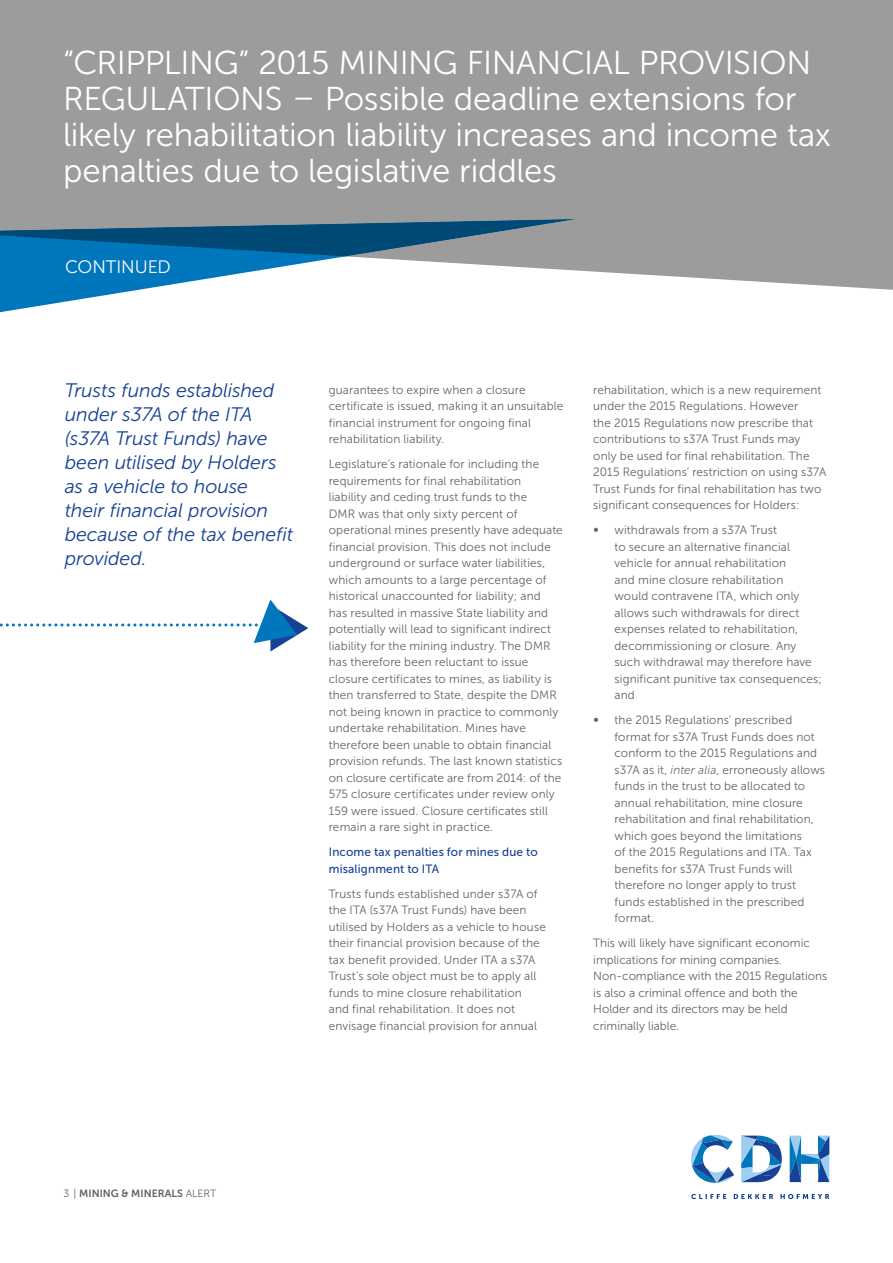
<style>
.page{position:relative;width:893px;height:1263px;background:#fff}
.page>*{position:absolute;margin:0;border:0;box-sizing:border-box;transform-origin:0 0}
.t1{font:33px/36px "Museo Sans 300";letter-spacing:-.01em;color:#fff}
.t2{font:italic 19.5px/24px "Museo Sans 300";letter-spacing:-.005em;color:#164194}
.t3{font:18px "Museo Sans 300";letter-spacing:-.005em;color:#fff}
.t4{font:12px/16.5px "Museo Sans 300";letter-spacing:.01em;color:#646363}
.t5{font:12px/16.5px "Museo Sans 500";letter-spacing:.015em;color:#164194}
.t6{font:10.5px "Museo Sans 700";color:#646363}
.s1{font-style:italic;color:#706f6f}
.s2{font-family:"Museo Sans 300"}
</style>
<div class="page">
<svg style="left:0;top:293px;width:119px;height:20px"></svg>
<svg style="left:0;top:0;width:892px;height:293px;background:#9da0a3"></svg>
<svg style="left:0;top:219px;width:576px;height:37px;background:#376e8f"></svg>
<svg style="left:789px;top:1136px;width:40px;height:46px"></svg>
<svg style="left:691px;top:1194px;width:138px;height:5px"></svg>
<svg style="left:691px;top:1135px;width:43px;height:48px"></svg>
<svg style="left:741px;top:1136px;width:40px;height:46px"></svg>
<svg style="left:0;top:600px;width:308px;height:52px"></svg>
<h1 class="t1" style="left:63px;top:49px;width:769px">“CRIPPLING” 2015 MINING FINANCIAL PROVISION REGULATIONS – Possible deadline extensions for likely rehabilitation liability increases and income tax penalties due to legislative riddles</h1>
<h3 class="t3" style="left:65px;top:260px;width:107px">CONTINUED</h3>
<h2 class="t2" style="left:65px;top:381px;width:230px">Trusts funds established under s37A of the ITA (s37A Trust Funds) have been utilised by Holders as a vehicle to house<br>their financial provision because of the tax benefit provided.</h2>
<p class="t4" style="left:329px;top:383px;width:236px">guarantees to expire when a closure certificate is issued, making it an unsuitable financial instrument for ongoing final rehabilitation liability.</p>
<p class="t4" style="left:329px;top:457px;width:235px">Legislature’s rationale for including the requirements for final rehabilitation<br>liability and ceding trust funds to the<br>DMR was that only sixty percent of operational mines presently have adequate financial provision. This does not include underground or surface water liabilities, which amounts to a large percentage of historical unaccounted for liability; and<br>has resulted in massive State liability and potentially will lead to significant indirect liability for the mining industry. The DMR has therefore been reluctant to issue closure certificates to mines, as liability is then transferred to State, despite the DMR not being known in practice to commonly undertake rehabilitation. Mines have therefore been unable to obtain financial provision refunds. The last known statistics on closure certificate are from 2014: of the 575 closure certificates under review only 159 were issued. Closure certificates still remain a rare sight in practice.</p>
<p class="t5" style="left:329px;top:845px;width:210px">Income tax penalties for mines due to misalignment to ITA</p>
<p class="t4" style="left:329px;top:887px;width:218px">Trusts funds established under s37A of the ITA (s37A Trust Funds) have been utilised by Holders as a vehicle to house their financial provision because of the tax benefit provided. Under ITA a s37A Trust’s sole object must be to apply all funds to mine closure rehabilitation<br>and final rehabilitation. It does not envisage financial provision for annual</p>
<p class="t4" style="left:593px;top:383px;width:234px">rehabilitation, which is a new requirement under the 2015 Regulations. However<br>the 2015 Regulations now prescribe that contributions to s37A Trust Funds may only be used for final rehabilitation. The 2015 Regulations’ restriction on using s37A Trust Funds for final rehabilitation has two significant consequences for Holders:</p>
<p class="t4" style="left:593px;top:523px;width:7px">∞</p>
<p class="t4" style="left:614px;top:523px;width:209px">withdrawals from a s37A Trust<br>to secure an alternative financial vehicle for annual rehabilitation<br>and mine closure rehabilitation<br>would contravene ITA, which only allows such withdrawals for direct expenses related to rehabilitation, decommissioning or closure. Any such withdrawal may therefore have significant punitive tax consequences; and</p>
<p class="t4" style="left:593px;top:713px;width:7px">∞</p>
<p class="t4" style="left:614px;top:713px;width:212px">the 2015 Regulations’ prescribed format for s37A Trust Funds does not conform to the 2015 Regulations and s37A as it, <span class="s1">inter alia</span>, erroneously allows funds in the trust to be allocated to annual rehabilitation, mine closure rehabilitation and final rehabilitation, which goes beyond the limitations<br>of the 2015 Regulations and ITA. Tax benefits for s37A Trust Funds will therefore no longer apply to trust funds established in the prescribed format.</p>
<p class="t4" style="left:593px;top:936px;width:236px">This will likely have significant economic implications for mining companies.<br>Non-compliance with the 2015 Regulations is also a criminal offence and both the Holder and its directors may be held criminally liable.</p>
<p class="t6" style="left:64px;top:1189px;width:154px"><span class="s2">3 |</span> MINING &amp; MINERALS <span class="s2">ALERT</span></p>
</div>
